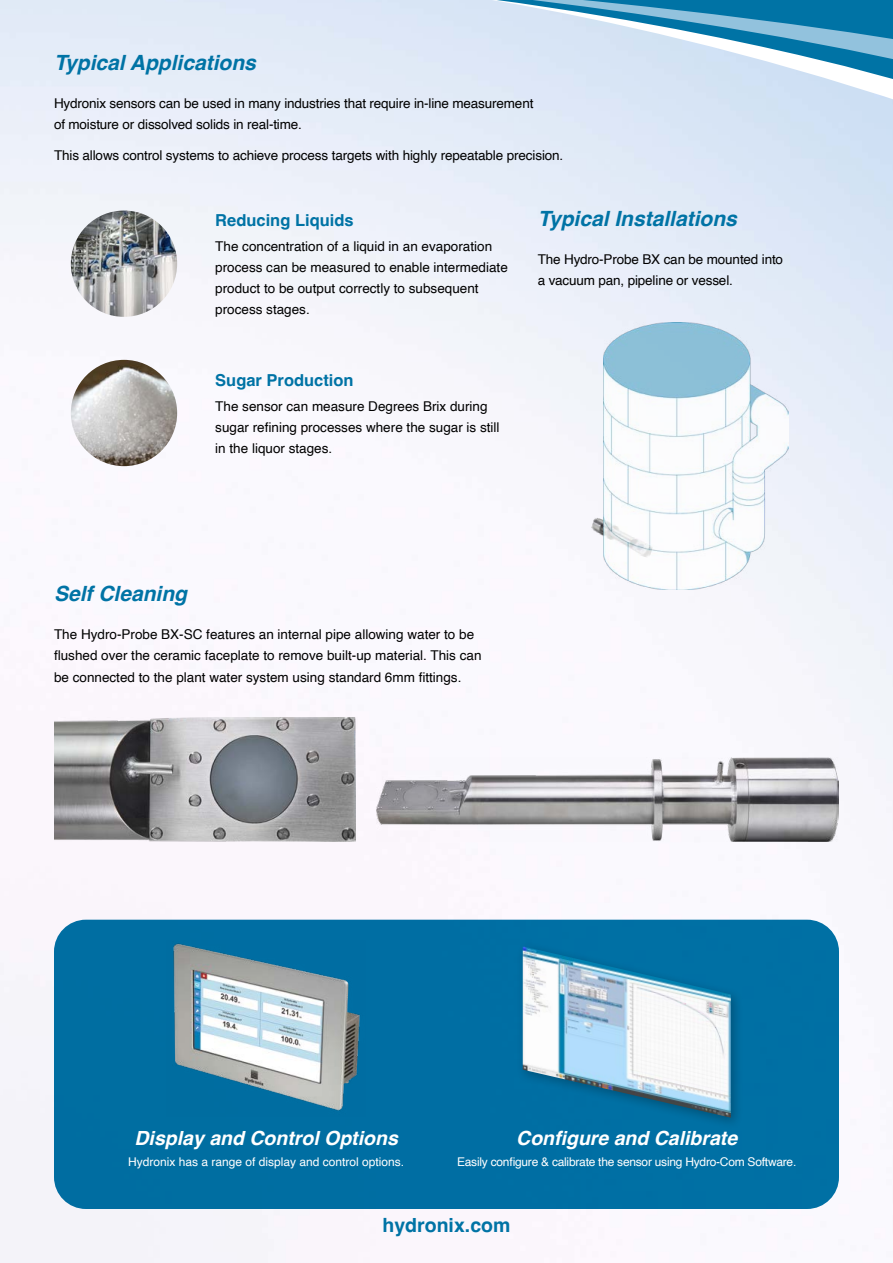
<style>
.page{position:relative;width:893px;height:1263px;background:#fff}
.page>*{position:absolute;margin:0;border:0;box-sizing:border-box;transform-origin:0 0}
.t1{font:italic 700 21px "Helvetica";color:#0073a5}
.t2{font:italic 700 19.5px "Helvetica";color:#fff}
.t3{font:700 19.5px "Helvetica";color:#0073a5}
.t4{font:700 16.5px "Helvetica";color:#0073a5}
.t5{font:13.5px/21px "Helvetica";color:#000}
.t6{font:12px "Helvetica";letter-spacing:-.02em;color:#fff}
.t7{font:12px "Helvetica";color:#fff}
</style>
<div class="page">
<img style="left:0;top:0;width:893px;height:1263px">
<div style="left:54px;top:920px;width:785px;height:289px;background:#0073a5;border-radius:32px"></div>
<div style="left:517px;top:941px;width:227px;height:189px;background:#000;opacity:.25"></div>
<img style="left:523px;top:946px;width:208px;height:172px">
<img style="left:173px;top:943px;width:187px;height:168px">
<img style="left:71px;top:360px;width:106px;height:106px;border-radius:53px">
<img style="left:71px;top:211px;width:106px;height:106px;border-radius:53px">
<img style="left:588px;top:517px;width:16px;height:41px">
<img style="left:604px;top:323px;width:185px;height:267px">
<img style="left:54px;top:718px;width:301px;height:124px">
<img style="left:376px;top:758px;width:463px;height:84px">
<h1 class="t1" style="left:54px;top:50px;width:203px">Typical Applications</h1>
<p class="t5" style="left:54px;top:93px;width:481px">Hydronix sensors can be used in many industries that require in-line measurement of moisture or dissolved solids in real-time.</p>
<p class="t5" style="left:54px;top:145px;width:511px">This allows control systems to achieve process targets with highly repeatable precision.</p>
<p class="t4" style="left:215px;top:210px;width:140px">Reducing Liquids</p>
<p class="t5" style="left:215px;top:236px;width:294px">The concentration of a liquid in an evaporation process can be measured to enable intermediate product to be output correctly to subsequent process stages.</p>
<p class="t4" style="left:215px;top:370px;width:140px">Sugar Production</p>
<p class="t5" style="left:215px;top:396px;width:286px">The sensor can measure Degrees Brix during sugar refining processes where the sugar is still in the liquor stages.</p>
<h1 class="t1" style="left:538px;top:206px;width:201px">Typical Installations</h1>
<p class="t5" style="left:538px;top:249px;width:247px">The Hydro-Probe BX can be mounted into a vacuum pan, pipeline or vessel.</p>
<h1 class="t1" style="left:54px;top:581px;width:135px">Self Cleaning</h1>
<p class="t5" style="left:54px;top:625px;width:429px">The Hydro-Probe BX-SC features an internal pipe allowing water to be flushed over the ceramic faceplate to remove built-up material. This can be connected to the plant water system using standard 6mm fittings.</p>
<h2 class="t2" style="left:135px;top:1126px;width:265px">Display and Control Options</h2>
<p class="t7" style="left:128px;top:1153px;width:278px">Hydronix has a range of display and control options.</p>
<h2 class="t2" style="left:516px;top:1126px;width:223px">Configure and Calibrate</h2>
<p class="t6" style="left:457px;top:1153px;width:341px">Easily configure &amp; calibrate the sensor using Hydro-Com Software.</p>
<h2 class="t3" style="left:383px;top:1213px;width:129px">hydronix.com</h2>
</div>
